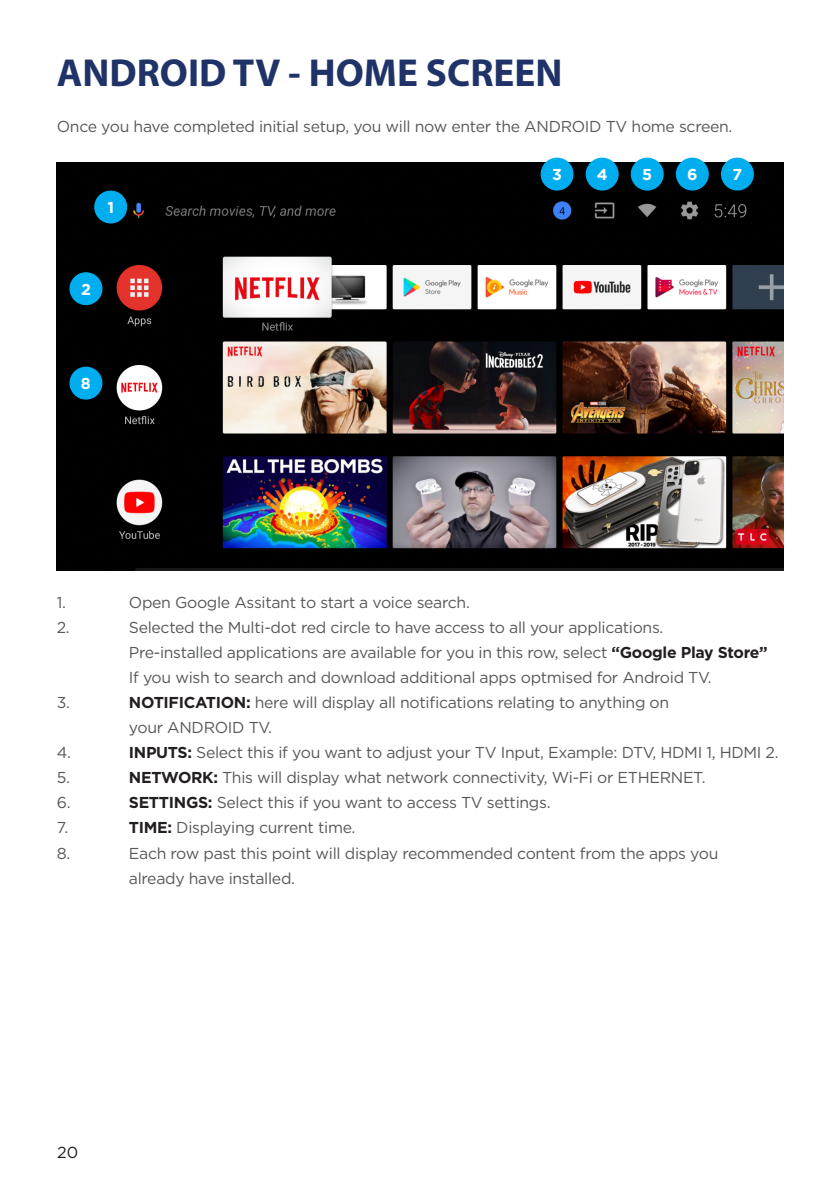
<style>
.page{position:relative;width:840px;height:1191px;background:#fff}
.page>*{position:absolute;margin:0;border:0;box-sizing:border-box;transform-origin:0 0}
.t1{font:700 39.2px "Myriad Pro";color:#1f3369}
.t2{font:16px "Gotham";color:#231f20}
.t3{font:15.8px/25px "Gotham";letter-spacing:-.02em;color:#57585a}
.t4{font:700 15.8px "Gotham";color:#fff}
.s1{font-weight:700;color:#231f20}
</style>
<div class="page">
<img style="left:57px;top:162px;width:726px;height:409px">
<div style="left:69px;top:367px;width:33px;height:32px;background:#00aeef;border-radius:50%"></div>
<div style="left:540px;top:158px;width:33px;height:32px;background:#00aeef;border-radius:50%"></div>
<div style="left:585px;top:158px;width:33px;height:32px;background:#00aeef;border-radius:50%"></div>
<div style="left:630px;top:158px;width:33px;height:32px;background:#00aeef;border-radius:50%"></div>
<div style="left:675px;top:158px;width:33px;height:32px;background:#00aeef;border-radius:50%"></div>
<div style="left:720px;top:158px;width:33px;height:32px;background:#00aeef;border-radius:50%"></div>
<div style="left:69px;top:272px;width:33px;height:33px;background:#00aeef;border-radius:50%"></div>
<div style="left:94px;top:190px;width:33px;height:33px;background:#00aeef;border-radius:50%"></div>
<p class="t1" style="left:57px;top:47px;width:507px">ANDROID TV - HOME SCREEN</p>
<p class="t3" style="left:57px;top:113px;width:676px">Once you have completed initial setup, you will now enter the ANDROID TV home screen.</p>
<p class="t4" style="left:107px;top:197px;width:8px">1</p>
<p class="t4" style="left:81px;top:279px;width:11px">2</p>
<p class="t4" style="left:81px;top:373px;width:11px">8</p>
<p class="t4" style="left:552px;top:164px;width:11px">3</p>
<p class="t4" style="left:596px;top:164px;width:12px">4</p>
<p class="t4" style="left:642px;top:164px;width:11px">5</p>
<p class="t4" style="left:686px;top:164px;width:12px">6</p>
<p class="t4" style="left:732px;top:164px;width:11px">7</p>
<p class="t3" style="left:57px;top:589px;width:11px">1.</p>
<p class="t3" style="left:129px;top:589px;width:342px">Open Google Assitant to start a voice search.</p>
<p class="t3" style="left:57px;top:615px;width:15px">2.</p>
<p class="t3" style="left:129px;top:615px;width:640px">Selected the Multi-dot red circle to have access to all your applications.<br>Pre-installed applications are available for you in this row, select <span class="s1">“Google Play Store”<br></span>If you wish to search and download additional apps optmised for Android TV.</p>
<p class="t3" style="left:57px;top:690px;width:15px">3.</p>
<p class="t3" style="left:129px;top:690px;width:541px"><span class="s1">NOTIFICATION:</span> here will display all notifications relating to anything on your ANDROID TV.</p>
<p class="t3" style="left:57px;top:740px;width:16px">4.</p>
<p class="t3" style="left:129px;top:740px;width:650px"><span class="s1">INPUTS:</span> Select this if you want to adjust your TV Input, Example: DTV, HDMI 1, HDMI 2.</p>
<p class="t3" style="left:57px;top:765px;width:15px">5.</p>
<p class="t3" style="left:129px;top:765px;width:577px"><span class="s1">NETWORK:</span> This will display what network connectivity, Wi-Fi or ETHERNET.</p>
<p class="t3" style="left:57px;top:790px;width:15px">6.</p>
<p class="t3" style="left:129px;top:790px;width:423px"><span class="s1">SETTINGS:</span> Select this if you want to access TV settings.</p>
<p class="t3" style="left:57px;top:815px;width:13px">7.</p>
<p class="t3" style="left:129px;top:815px;width:228px"><span class="s1">TIME:</span> Displaying current time.</p>
<p class="t3" style="left:57px;top:840px;width:15px">8.</p>
<p class="t3" style="left:129px;top:840px;width:590px">Each row past this point will display recommended content from the apps you already have installed.</p>
<p class="t2" style="left:57px;top:1142px;width:23px">20</p>
</div>
